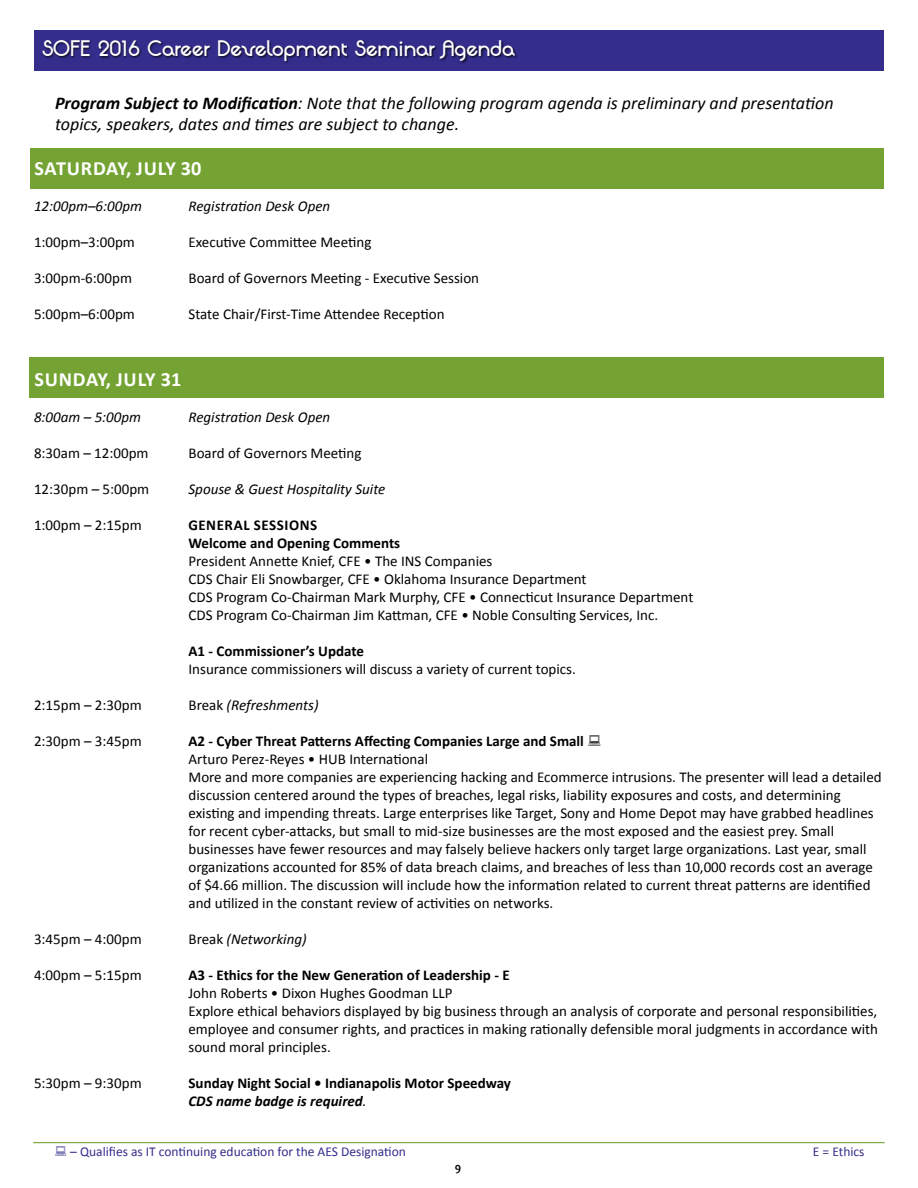
<style>
.page{position:relative;width:918px;height:1188px;background:#fff}
.page>*{position:absolute;margin:0;border:0;box-sizing:border-box;transform-origin:0 0}
.t1{font:700 21px "Quadranta";color:#fff}
.t2{font:700 20.25px "Calibri";letter-spacing:.02em;color:#fff}
.t3{font:italic 18px/21.6px "Calibri";color:#000}
.t4{font:15px/18px "Calibri";color:#000}
.t5{font:700 15px/18px "Calibri";color:#000;text-align:center}
.t6{font:italic 15px "Calibri";color:#000}
.t7{font:13.5px "Calibri";color:#342d8c}
.t8{font:700 12px "Candara";color:#000}
.s1{font-weight:700}
.s2{font-style:normal}
.s3{font-style:italic}
.s4{font-weight:400;font-style:italic}
</style>
<div class="page">
<hr style="left:33px;top:1142px;width:852px;height:1px;background:#74a333">
<div style="left:29px;top:357px;width:855px;height:40px;background:#74a333"></div>
<div style="left:30px;top:148px;width:854px;height:41px;background:#74a333"></div>
<div style="left:34px;top:30px;width:850px;height:41px;background:#342d8c"></div>
<div style="left:42px;top:39px;width:476px;height:25px;background:#000;opacity:.75"></div>
<h1 class="t1" style="left:42px;top:36px;width:474px">SOFE 2016 Career Development Seminar Agenda</h1>
<p class="t3" style="left:55px;top:91px;width:780px"><span class="s1">Program Subject to Modification</span>: Note that the following program agenda is preliminary and presentation topics, speakers, dates and times are subject to change.</p>
<h2 class="t2" style="left:34px;top:156px;width:168px">SATURDAY, JULY 30</h2>
<p class="t6" style="left:34px;top:197px;width:109px">12:00pm–6:00pm</p>
<p class="t6" style="left:189px;top:197px;width:143px">Registration Desk Open</p>
<p class="t4" style="left:34px;top:232px;width:102px">1:00pm–3:00pm</p>
<p class="t4" style="left:189px;top:232px;width:184px">Executive Committee Meeting</p>
<p class="t4" style="left:34px;top:268px;width:99px">3:00pm-6:00pm</p>
<p class="t4" style="left:189px;top:268px;width:292px">Board of Governors Meeting - Executive Session</p>
<p class="t4" style="left:34px;top:304px;width:102px">5:00pm–6:00pm</p>
<p class="t4" style="left:189px;top:304px;width:258px">State Chair/First-Time Attendee Reception</p>
<h2 class="t2" style="left:34px;top:366px;width:148px">SUNday, JULY 31</h2>
<p class="t6" style="left:34px;top:407px;width:109px">8:00am – 5:00pm</p>
<p class="t6" style="left:189px;top:407px;width:143px">Registration Desk Open</p>
<p class="t4" style="left:34px;top:443px;width:116px">8:30am – 12:00pm</p>
<p class="t4" style="left:189px;top:443px;width:175px">Board of Governors Meeting</p>
<p class="t4" style="left:34px;top:479px;width:117px">12:30pm – 5:00pm</p>
<p class="t6" style="left:189px;top:479px;width:198px">Spouse &amp; Guest Hospitality Suite</p>
<p class="t4" style="left:34px;top:515px;width:109px">1:00pm – 2:15pm</p>
<p class="t5" style="left:189px;top:515px;width:81px">General Sessi</p>
<p class="t5" style="left:189px;top:515px;width:213px">ons<br>Welcome and Opening Comments</p>
<p class="t4" style="left:189px;top:551px;width:506px">President Annette Knief, CFE • The INS Companies<br>CDS Chair Eli Snowbarger, CFE • Oklahoma Insurance Department<br>CDS Program Co-Chairman Mark Murphy, CFE • Connecticut Insurance Department CDS Program Co-Chairman Jim Kattman, CFE • Noble Consulting Services, Inc.</p>
<p class="t5" style="left:189px;top:641px;width:177px">A1 - Commissioner’s Update</p>
<p class="t4" style="left:189px;top:659px;width:389px">Insurance commissioners will discuss a variety of current topics.</p>
<p class="t4" style="left:34px;top:695px;width:109px">2:15pm – 2:30pm</p>
<p class="t6" style="left:189px;top:695px;width:132px"><span class="s2">Break</span> (Refreshments)</p>
<p class="t4" style="left:34px;top:731px;width:109px">2:30pm – 3:45pm</p>
<p class="t5" style="left:189px;top:731px;width:397px">A2 - Cyber Threat Patterns Affecting Companies Large and Small</p>
<p class="t4" style="left:189px;top:749px;width:695px">Arturo Perez-Reyes • HUB International<br>More and more companies are experiencing hacking and Ecommerce intrusions. The presenter will lead a detailed discussion centered around the types of breaches, legal risks, liability exposures and costs, and determining existing and impending threats. Large enterprises like Target, Sony and Home Depot may have grabbed headlines for recent cyber-attacks, but small to mid-size businesses are the most exposed and the easiest prey. Small businesses have fewer resources and may falsely believe hackers only target large organizations. Last year, small organizations accounted for 85% of data breach claims, and breaches of less than 10,000 records cost an average of $4.66 million. The discussion will include how the information related to current threat patterns are identified and utilized in the constant review of activities on networks.</p>
<p class="t4" style="left:34px;top:929px;width:109px">3:45pm – 4:00pm</p>
<p class="t6" style="left:189px;top:929px;width:120px"><span class="s2">Break</span> (Networking)</p>
<p class="t4" style="left:34px;top:965px;width:109px">4:00pm – 5:15pm</p>
<p class="t5" style="left:189px;top:965px;width:323px">A3 - Ethics for the New Generation of Leadership - E</p>
<p class="t4" style="left:189px;top:983px;width:691px">John Roberts • Dixon Hughes Goodman LLP<br>Explore ethical behaviors displayed by big business through an analysis of corporate and personal responsibilities, employee and consumer rights, and practices in making rationally defensible moral judgments in accordance with sound moral principles.</p>
<p class="t4" style="left:34px;top:1073px;width:109px">5:30pm – 9:30pm</p>
<p class="t5" style="left:189px;top:1073px;width:324px;text-align:left">Sunday Night Social • Indianapolis Motor Speedway<br><span class="s3">CDS name badge is required</span><span class="s4">.</span></p>
<p class="t7" style="left:70px;top:1143px;width:337px">– Qualifies as IT continuing education for the AES Designation</p>
<p class="t7" style="left:813px;top:1143px;width:53px">E = Ethics</p>
<p class="t8" style="left:455px;top:1159px;width:8px">9</p>
</div>
